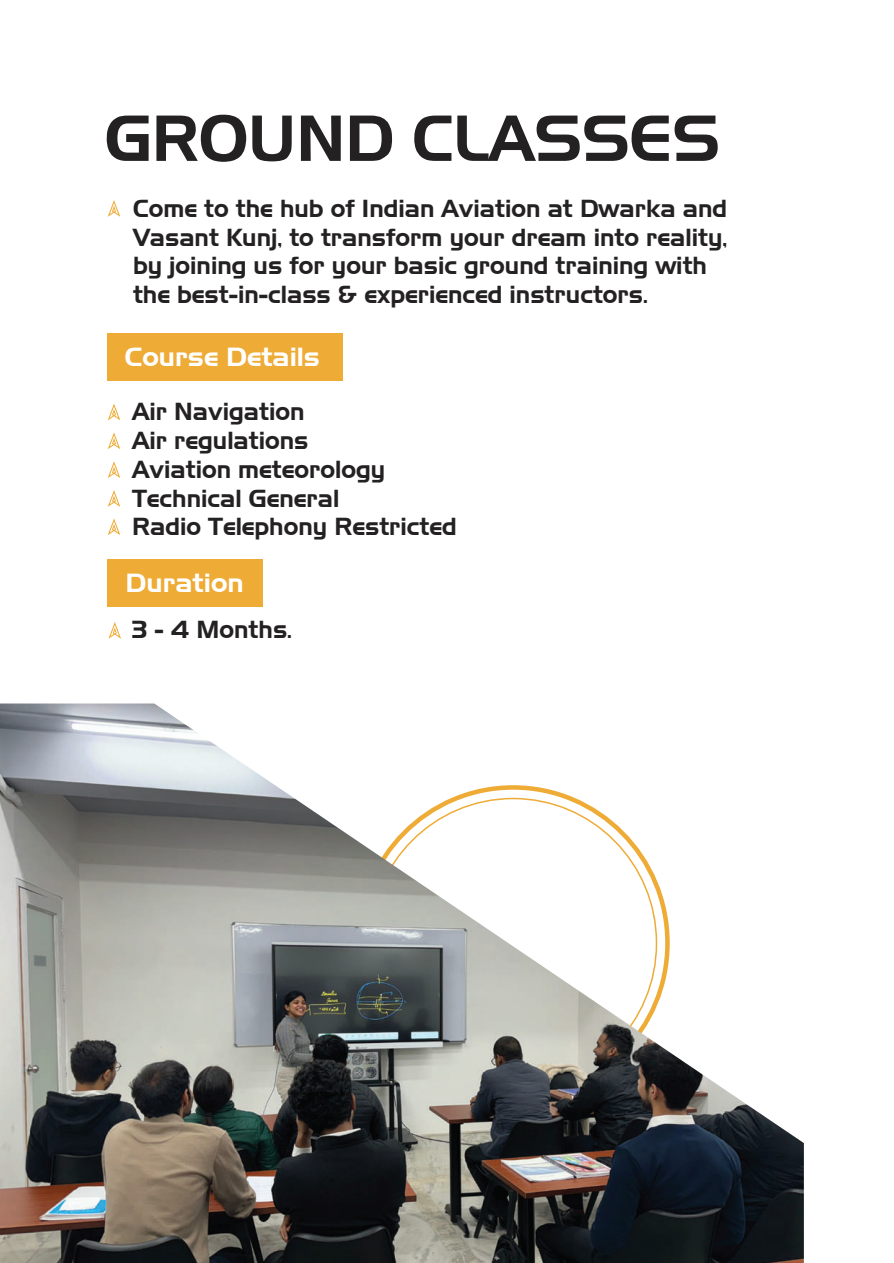
<style>
.page{position:relative;width:894px;height:1263px;background:#fff}
.page>*{position:absolute;margin:0;border:0;box-sizing:border-box;transform-origin:0 0}
.t1{font:63px "Aero Regular SWFTE";color:#232122}
.t2{font:25.5px "Aero Regular SWFTE";color:#fff;scale:1.06 1}
.t3{font:24px/28.8px "Aero Regular SWFTE";color:#232122}
</style>
<div class="page">
<div style="left:108px;top:560px;width:155px;height:47px;background:#eeab35"></div>
<svg style="left:108px;top:622px;width:13px;height:17px"></svg>
<img style="left:0;top:703px;width:803px;height:560px">
<svg style="left:108px;top:200px;width:12px;height:17px"></svg>
<div style="left:107px;top:334px;width:235px;height:47px;background:#eeab35"></div>
<svg style="left:108px;top:404px;width:12px;height:16px"></svg>
<svg style="left:108px;top:432px;width:12px;height:17px"></svg>
<svg style="left:108px;top:461px;width:12px;height:17px"></svg>
<svg style="left:108px;top:490px;width:12px;height:17px"></svg>
<svg style="left:108px;top:518px;width:12px;height:17px"></svg>
<h1 class="t1" style="left:105px;top:100px;width:616px">GROUND CLASSES</h1>
<p class="t3" style="left:133px;top:193px;width:595px">Come to the hub of Indian Aviation at Dwarka and Vasant Kunj, to transform your dream into reality, by joining us for your basic ground training with the best-in-class &amp; experienced instructors.</p>
<p class="t2" style="left:125px;top:341px;width:185px">Course Details</p>
<p class="t3" style="left:132px;top:397px;width:326px">Air Navigation<br>Air regulations<br>Aviation meteorology<br>Technical General<br>Radio Telephony Restricted</p>
<p class="t2" style="left:126px;top:567px;width:113px">Duration</p>
<p class="t3" style="left:132px;top:615px;width:161px">3 - 4 Months.</p>
</div>
